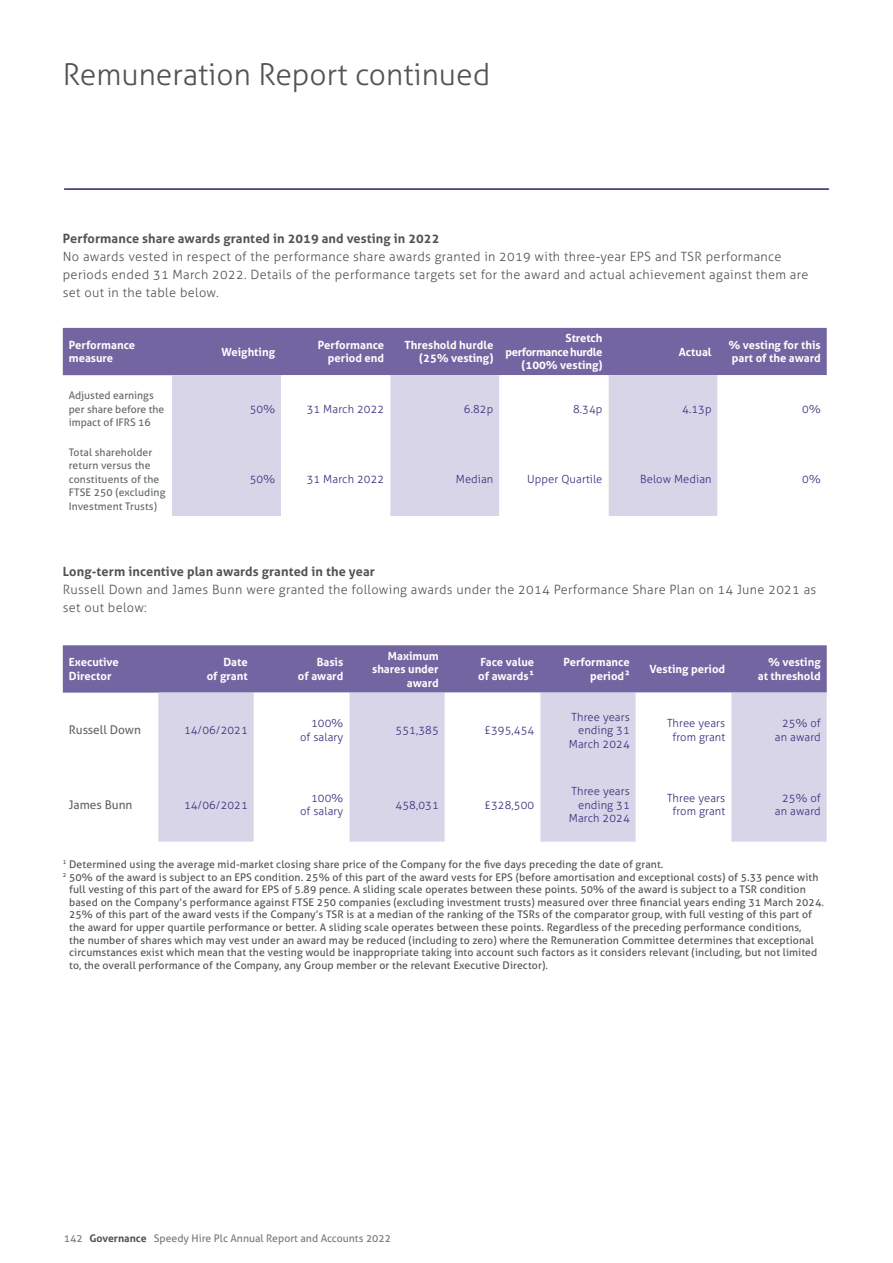
<style>
.page{position:relative;width:893px;height:1263px;background:#fff}
.page>*{position:absolute;margin:0;border:0;box-sizing:border-box;transform-origin:0 0}
.t1{font:300 30px "Aller";color:#505456}
.t2{font:300 12.75px/18px "Aller";letter-spacing:.025em;color:#505456}
.t3{font:700 12.75px "Aller";letter-spacing:.01em;color:#505456}
.t4{font:12px "Aller";color:#63686a}
.t5{font:300 11.25px/13.5px "Aller";letter-spacing:.01em;color:#3b2d7a;text-align:right}
.t6{font:700 11.25px/13.5px "Aller";color:#fff;text-align:right}
.t7{font:700 11.25px/13.5px "Aller";letter-spacing:-.03em;color:#fff;text-align:right}
.t8{font:10.5px "Aller";letter-spacing:.01em;color:#505456}
.t9{font:10.5px/13.5px "Aller";letter-spacing:.01em;color:#63686a}
.t10{font:10.5px "Aller";color:#767b7d}
.s1{font-weight:700;color:#505456}
</style>
<div class="page">
<div style="left:63px;top:645px;width:764px;height:48px;background:#7265a1"></div>
<div style="left:158px;top:693px;width:669px;height:149px;background:#d9d5e9"></div>
<svg style="left:254px;top:693px;width:477px;height:149px"></svg>
<hr style="left:65px;top:188px;width:763px;height:2px;background:#2b2171">
<div style="left:63px;top:328px;width:764px;height:47px;background:#7265a1"></div>
<div style="left:172px;top:375px;width:109px;height:141px;background:#d9d5e9"></div>
<svg style="left:390px;top:375px;width:328px;height:141px;fill:#d9d5e9"></svg>
<h1 class="t1" style="left:63px;top:56px;width:429px">Remuneration Report continued</h1>
<p class="t3" style="left:63px;top:231px;width:378px">Performance share awards granted in 2019 and vesting in 2022</p>
<p class="t2" style="left:63px;top:248px;width:747px">No awards vested in respect of the performance share awards granted in 2019 with three-year EPS and TSR performance periods ended 31 March 2022. Details of the performance targets set for the award and actual achievement against them are set out in the table below.</p>
<p class="t6" style="left:69px;top:338px;width:68px;text-align:left">Performance measure</p>
<p class="t6" style="left:221px;top:345px;width:55px">Weighting</p>
<p class="t6" style="left:318px;top:338px;width:68px">Performance period end</p>
<p class="t6" style="left:404px;top:338px;width:90px">Threshold hurdle (25% vesting)</p>
<p class="t7" style="left:505px;top:331px;width:99px">Stretch performance hurdle (100% vesting)</p>
<p class="t6" style="left:679px;top:345px;width:34px">Actual</p>
<p class="t6" style="left:728px;top:338px;width:94px;text-align:left">% vesting for this part of the award</p>
<p class="t9" style="left:69px;top:389px;width:97px">Adjusted earnings per share before the impact of IFRS 16</p>
<p class="t9" style="left:69px;top:445px;width:98px">Total shareholder return versus the constituents of the<br>FTSE 250 (excluding<br>Investment Trusts)</p>
<p class="t5" style="left:250px;top:402px;width:27px">50%</p>
<p class="t5" style="left:307px;top:402px;width:79px">31 March 2022</p>
<p class="t5" style="left:464px;top:402px;width:31px">6.82p</p>
<p class="t5" style="left:573px;top:402px;width:31px">8.34p</p>
<p class="t5" style="left:682px;top:402px;width:31px">4.13p</p>
<p class="t5" style="left:802px;top:402px;width:20px">0%</p>
<p class="t5" style="left:250px;top:472px;width:27px">50%</p>
<p class="t5" style="left:307px;top:472px;width:79px">31 March 2022</p>
<p class="t5" style="left:456px;top:472px;width:39px">Median</p>
<p class="t5" style="left:527px;top:472px;width:77px">Upper Quartile</p>
<p class="t5" style="left:640px;top:472px;width:73px">Below Median</p>
<p class="t5" style="left:802px;top:472px;width:20px">0%</p>
<p class="t3" style="left:63px;top:564px;width:314px">Long-term incentive plan awards granted in the year</p>
<p class="t2" style="left:63px;top:581px;width:755px">Russell Down and James Bunn were granted the following awards under the 2014 Performance Share Plan on 14 June 2021 as set out below:</p>
<p class="t6" style="left:69px;top:655px;width:52px;text-align:left">Executive<br>Director</p>
<p class="t6" style="left:207px;top:655px;width:43px">Date<br>of grant</p>
<p class="t6" style="left:298px;top:655px;width:47px">Basis<br>of award</p>
<p class="t6" style="left:372px;top:649px;width:68px">Maximum shares under award</p>
<p class="t6" style="left:478px;top:655px;width:58px;text-align:left">Face value of awards1</p>
<p class="t6" style="left:563px;top:655px;width:68px">Performance period2</p>
<p class="t6" style="left:650px;top:662px;width:77px">Vesting period</p>
<p class="t6" style="left:758px;top:655px;width:64px">% vesting at threshold</p>
<p class="t4" style="left:69px;top:723px;width:74px">Russell Down</p>
<p class="t5" style="left:184px;top:723px;width:65px">14/06/2021</p>
<p class="t5" style="left:300px;top:716px;width:45px">100% of salary</p>
<p class="t5" style="left:396px;top:723px;width:45px">551,385</p>
<p class="t5" style="left:484px;top:723px;width:51px">£395,454</p>
<p class="t5" style="left:569px;top:710px;width:62px">Three years ending 31<br>March 2024</p>
<p class="t5" style="left:667px;top:716px;width:60px;text-align:center">Three years from grant</p>
<p class="t5" style="left:775px;top:716px;width:47px">25% of an award</p>
<p class="t4" style="left:69px;top:797px;width:65px">James Bunn</p>
<p class="t5" style="left:184px;top:798px;width:65px">14/06/2021</p>
<p class="t5" style="left:300px;top:791px;width:45px">100% of salary</p>
<p class="t5" style="left:396px;top:798px;width:45px">458,031</p>
<p class="t5" style="left:484px;top:798px;width:51px">£328,500</p>
<p class="t5" style="left:569px;top:784px;width:62px">Three years ending 31<br>March 2024</p>
<p class="t5" style="left:667px;top:791px;width:60px;text-align:center">Three years from grant</p>
<p class="t5" style="left:775px;top:791px;width:47px">25% of an award</p>
<p class="t8" style="left:63px;top:858px;width:602px"><sup>1</sup> Determined using the average mid-market closing share price of the Company for the five days preceding the date of grant.</p>
<p class="t8" style="left:63px;top:870px;width:757px"><sup>2</sup> 50% of the award is subject to an EPS condition. 25% of this part of the award vests for EPS (before amortisation and exceptional costs) of 5.33 pence with</p>
<p class="t8" style="left:69px;top:883px;width:738px">full vesting of this part of the award for EPS of 5.89 pence. A sliding scale operates between these points. 50% of the award is subject to a TSR condition</p>
<p class="t8" style="left:69px;top:895px;width:756px">based on the Company’s performance against FTSE 250 companies (excluding investment trusts) measured over three financial years ending 31 March 2024.</p>
<p class="t8" style="left:69px;top:908px;width:744px">25% of this part of the award vests if the Company’s TSR is at a median of the ranking of the TSRs of the comparator group, with full vesting of this part of</p>
<p class="t8" style="left:69px;top:921px;width:734px">the award for upper quartile performance or better. A sliding scale operates between these points. Regardless of the preceding performance conditions,</p>
<p class="t8" style="left:69px;top:933px;width:746px">the number of shares which may vest under an award may be reduced (including to zero) where the Remuneration Committee determines that exceptional</p>
<p class="t8" style="left:69px;top:946px;width:750px">circumstances exist which mean that the vesting would be inappropriate taking into account such factors as it considers relevant (including, but not limited</p>
<p class="t8" style="left:69px;top:958px;width:480px">to, the overall performance of the Company, any Group member or the relevant Executive Director).</p>
<p class="t10" style="left:64px;top:1231px;width:329px">142 <span class="s1">Governance</span> Speedy Hire Plc Annual Report and Accounts 2022</p>
</div>
